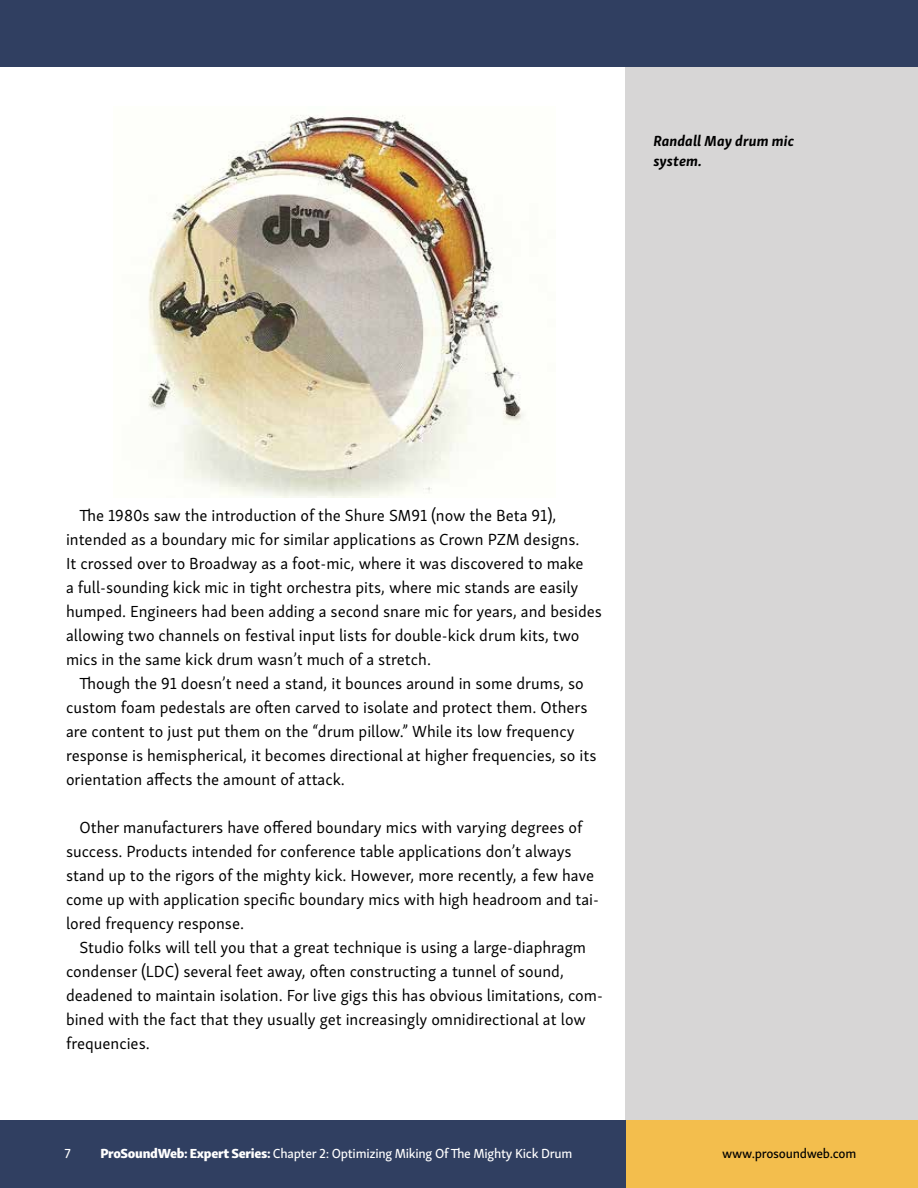
<style>
.page{position:relative;width:918px;height:1188px;background:#fff}
.page>*{position:absolute;margin:0;border:0;box-sizing:border-box;transform-origin:0 0}
.t1{font:16.5px/24px "Skolar Sans";color:#000}
.t2{font:italic 700 15px/19.5px "Skolar Sans";letter-spacing:.005em;color:#000}
.t3{font:13.5px "Skolar Sans Me";letter-spacing:-.02em;color:#fff}
.t4{font:13.5px "Skolar Sans Me";letter-spacing:-.02em;color:#000}
.s1{font-family:"Skolar Sans Eb"}
</style>
<div class="page">
<div style="left:626px;top:54px;width:292px;height:1134px;background:#d7d6d6"></div>
<div style="left:0;top:0;width:918px;height:68px;background:#303f61"></div>
<div style="left:0;top:1120px;width:627px;height:68px;background:#303f61"></div>
<div style="left:626px;top:1120px;width:292px;height:68px;background:#f3be4d"></div>
<img style="left:148px;top:115px;width:377px;height:383px">
<p class="t2" style="left:653px;top:130px;width:142px">Randall May drum mic system.</p>
<p class="t1" style="left:66px;top:502px;width:538px;text-indent:13px">The 1980s saw the introduction of the Shure SM91 (now the Beta 91), intended as a boundary mic for similar applications as Crown PZM designs.<br>It crossed over to Broadway as a foot-mic, where it was discovered to make<br>a full-sounding kick mic in tight orchestra pits, where mic stands are easily humped. Engineers had been adding a second snare mic for years, and besides allowing two channels on festival input lists for double-kick drum kits, two mics in the same kick drum wasn’t much of a stretch.</p>
<p class="t1" style="left:66px;top:670px;width:532px;text-indent:13px">Though the 91 doesn’t need a stand, it bounces around in some drums, so custom foam pedestals are often carved to isolate and protect them. Others are content to just put them on the “drum pillow.” While its low frequency response is hemispherical, it becomes directional at higher frequencies, so its orientation affects the amount of attack.</p>
<p class="t1" style="left:66px;top:814px;width:535px;text-indent:13px">Other manufacturers have offered boundary mics with varying degrees of success. Products intended for conference table applications don’t always stand up to the rigors of the mighty kick. However, more recently, a few have come up with application specific boundary mics with high headroom and tai&shy;lored frequency response.</p>
<p class="t1" style="left:66px;top:934px;width:538px;text-indent:13px">Studio folks will tell you that a great technique is using a large-diaphragm condenser (LDC) several feet away, often constructing a tunnel of sound, deadened to maintain isolation. For live gigs this has obvious limitations, com&shy;bined with the fact that they usually get increasingly omnidirectional at low frequencies.</p>
<p class="t3" style="left:64px;top:1143px;width:8px">7</p>
<p class="t3" style="left:100px;top:1143px;width:474px"><span class="s1">ProSoundWeb: Expert Series:</span> Chapter 2: Optimizing Miking Of The Mighty Kick Drum</p>
<p class="t4" style="left:722px;top:1143px;width:136px">www.prosoundweb.com</p>
</div>
